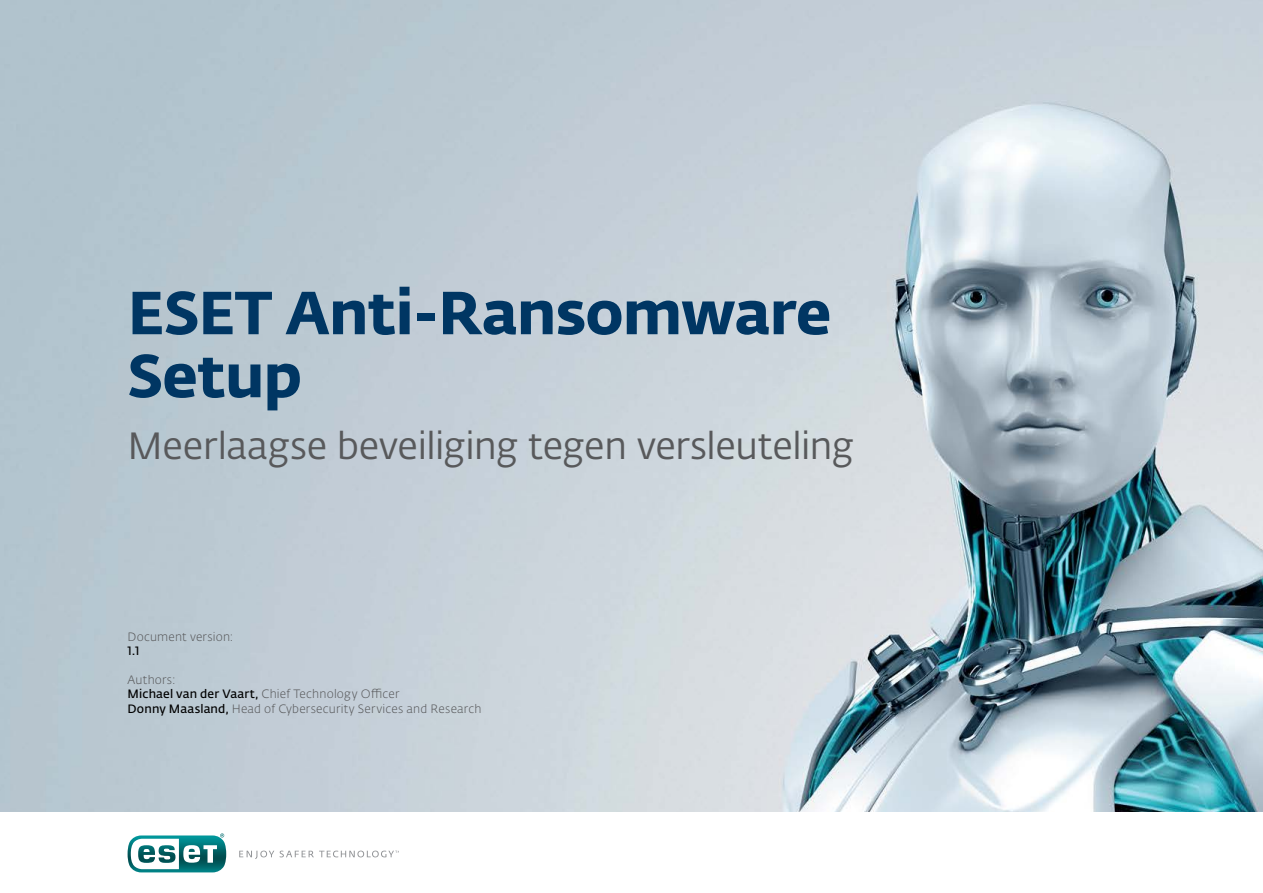
<style>
.page{position:relative;width:1263px;height:893px;background:#fff}
.page>*{position:absolute;margin:0;border:0;box-sizing:border-box;transform-origin:0 0}
.t1{font:60px/63px "Fedra Sans Alt Pro Bold LF";letter-spacing:-.01em;color:#003663}
.t2{font:37.5px "Fedra Sans Alt Pro Book LF";letter-spacing:-.01em;color:#58595b}
.t3{font:12px/14.4px "Fedra Sans Alt Pro Light LF";letter-spacing:.015em;color:#58595b}
.t4{font:12px "Fedra Sans Alt Pro Demi LF";color:#000}
.s1{font-family:"Fedra Sans Alt Pro Demi LF";color:#000}
</style>
<div class="page">
<img style="left:0;top:0;width:1263px;height:812px">
<svg style="left:128px;top:833px;width:98px;height:39px"></svg>
<svg style="left:239px;top:851px;width:160px;height:8px"></svg>
<h1 class="t1" style="left:128px;top:277px;width:705px">ESET Anti-Ransomware<br>Setup</h1>
<h2 class="t2" style="left:128px;top:420px;width:728px">Meerlaagse beveiliging tegen versleuteling</h2>
<p class="t3" style="left:128px;top:629px;width:107px">Document version:</p>
<p class="t4" style="left:128px;top:642px;width:13px">1.1</p>
<p class="t3" style="left:128px;top:672px;width:355px">Authors:<br><span class="s1">Michael van der Vaart,</span> Chief Technology Officer<br><span class="s1">Donny Maasland,</span> Head of Cybersecurity Services and Research</p>
</div>
